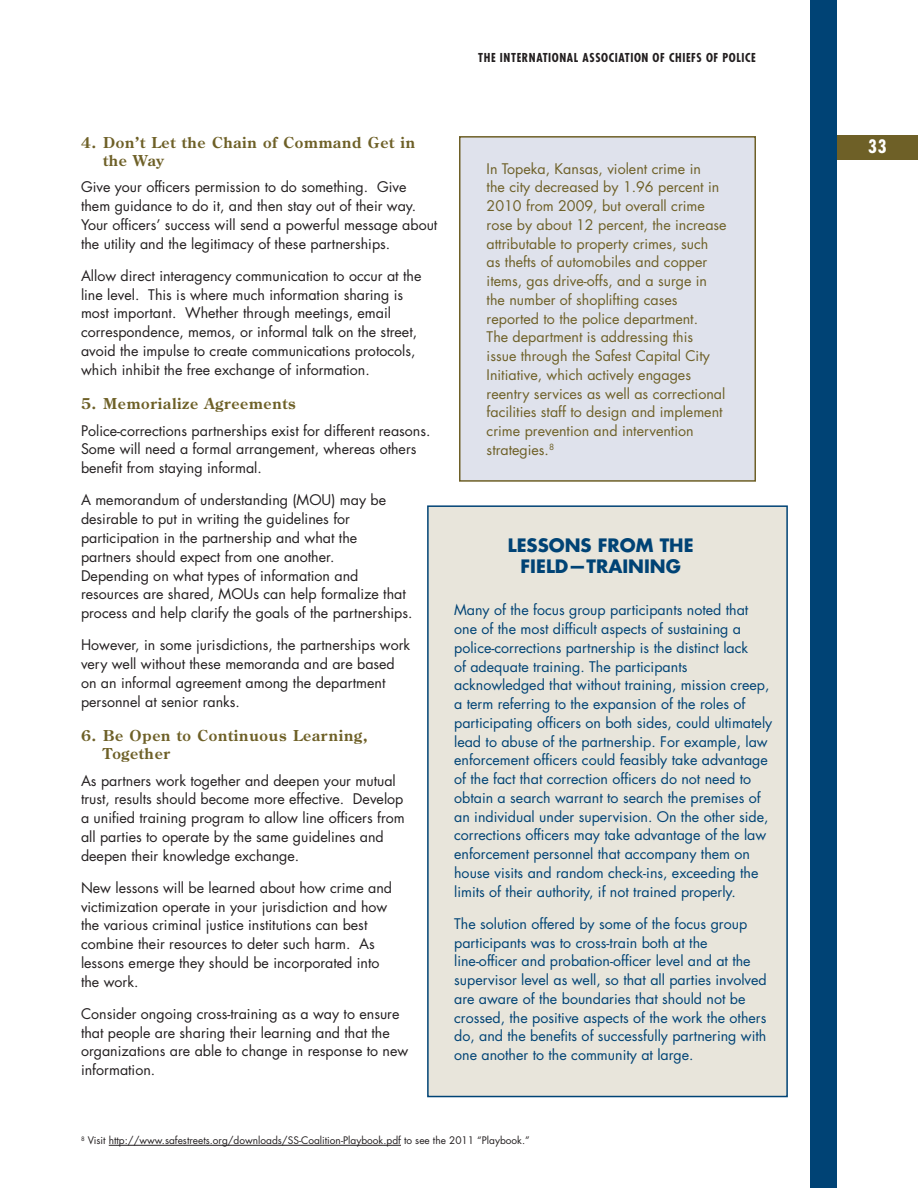
<style>
.page{position:relative;width:918px;height:1188px;background:#fff}
.page>*{position:absolute;margin:0;border:0;box-sizing:border-box;transform-origin:0 0}
.t1{font:700 18px/21px "Futura";color:#004375;text-align:center}
.t2{font:700 condensed 18px "Futura";color:#fff}
.Subhead_w__Number{font:700 15px/18px "Century Old Style Std";letter-spacing:.05em;color:#6e6027}
.Body{font:14.25px/18.8px "Futura";color:#231f20}
.body_bullet{font:14.25px/18.8px "Futura";color:#004375}
.body_bullet-2{font:14.25px/18.8px "Futura";color:#6e6027}
.t3{font:700 condensed 12px "Futura";letter-spacing:.05em;color:#231f20}
.Body-2{font:10.2px "Futura";color:#231f20}
</style>
<div class="page">
<div style="left:810px;top:0;width:27px;height:1188px;background:#004375"></div>
<div style="left:837px;top:135px;width:81px;height:25px;background:#6e6027"></div>
<div style="left:459px;top:136px;width:297px;height:346px;background:#dfe2ec;border:2px solid #6e6027"></div>
<hr style="left:109px;top:1145px;width:292px;height:1px;background:#231f20">
<div style="left:427px;top:505px;width:361px;height:592px;background:#e8e5db;border:2px solid #004375"></div>
<p class="t3" style="left:478px;top:50px;width:279px">THE INTERNATIONAL ASSOCIATION OF CHIEFS OF POLICE</p>
<p class="Subhead_w__Number" style="left:103px;top:133px;width:314px;text-indent:-22px">4. Don’t Let the Chain of Command Get in the Way</p>
<p class="Body" style="left:81px;top:178px;width:358px">Give your officers permission to do something. Give them guidance to do it, and then stay out of their way.<br>Your officers’ success will send a powerful message about the utility and the legitimacy of these partnerships.</p>
<p class="Body" style="left:81px;top:266px;width:342px">Allow direct interagency communication to occur at the line level. This is where much information sharing is most important. Whether through meetings, email correspondence, memos, or informal talk on the street, avoid the impulse to create communications protocols, which inhibit the free exchange of information.</p>
<p class="Subhead_w__Number" style="left:81px;top:394px;width:216px">5. Memorialize Agreements</p>
<p class="Body" style="left:81px;top:421px;width:351px">Police-corrections partnerships exist for different reasons.<br>Some will need a formal arrangement, whereas others benefit from staying informal.</p>
<p class="Body" style="left:81px;top:491px;width:333px">A memorandum of understanding (MOU) may be desirable to put in writing the guidelines for participation in the partnership and what the<br>partners should expect from one another.<br>Depending on what types of information and resources are shared, MOUs can help formalize that process and help clarify the goals of the partnerships.</p>
<p class="Body" style="left:81px;top:636px;width:331px">However, in some jurisdictions, the partnerships work very well without these memoranda and are based on an informal agreement among the department personnel at senior ranks.</p>
<p class="Subhead_w__Number" style="left:103px;top:726px;width:266px;text-indent:-22px">6. Be Open to Continuous Learning,<br>Together</p>
<p class="Body" style="left:81px;top:771px;width:325px">As partners work together and deepen your mutual trust, results should become more effective. Develop a unified training program to allow line officers from all parties to operate by the same guidelines and deepen their knowledge exchange.</p>
<p class="Body" style="left:81px;top:878px;width:313px">New lessons will be learned about how crime and victimization operate in your jurisdiction and how the various criminal justice institutions can best combine their resources to deter such harm. As lessons emerge they should be incorporated into the work.</p>
<p class="Body" style="left:81px;top:1004px;width:329px">Consider ongoing cross-training as a way to ensure that people are sharing their learning and that the organizations are able to change in response to new information.</p>
<p class="body_bullet-2" style="left:487px;top:159px;width:241px">In Topeka, Kansas, violent crime in<br>the city decreased by 1.96 percent in 2010 from 2009, but overall crime rose by about 12 percent, the increase attributable to property crimes, such<br>as thefts of automobiles and copper items, gas drive-offs, and a surge in the number of shoplifting cases reported to the police department.<br>The department is addressing this<br>issue through the Safest Capital City Initiative, which actively engages reentry services as well as correctional facilities staff to design and implement crime prevention and intervention strategies.<sup>8</sup></p>
<p class="t1" style="left:508px;top:535px;width:187px">LESSONS FROM THE<br>FIELD—TRAINING</p>
<p class="body_bullet" style="left:454px;top:601px;width:320px">Many of the focus group participants noted that one of the most difficult aspects of sustaining a police-corrections partnership is the distinct lack<br>of adequate training. The participants acknowledged that without training, mission creep, a term referring to the expansion of the roles of participating officers on both sides, could ultimately lead to abuse of the partnership. For example, law enforcement officers could feasibly take advantage of the fact that correction officers do not need to obtain a search warrant to search the premises of an individual under supervision. On the other side, corrections officers may take advantage of the law enforcement personnel that accompany them on house visits and random check-ins, exceeding the limits of their authority, if not trained properly.</p>
<p class="body_bullet" style="left:454px;top:914px;width:314px">The solution offered by some of the focus group participants was to cross-train both at the line-officer and probation-officer level and at the supervisor level as well, so that all parties involved are aware of the boundaries that should not be crossed, the positive aspects of the work the others do, and the benefits of successfully partnering with one another to the community at large.</p>
<p class="Body-2" style="left:81px;top:1134px;width:450px"><sup>8</sup> Visit http://www.safestreets.org/downloads/SS-Coalition-Playbook.pdf to see the 2011 “Playbook.”</p>
<p class="t2" style="left:868px;top:135px;width:20px">33</p>
</div>
